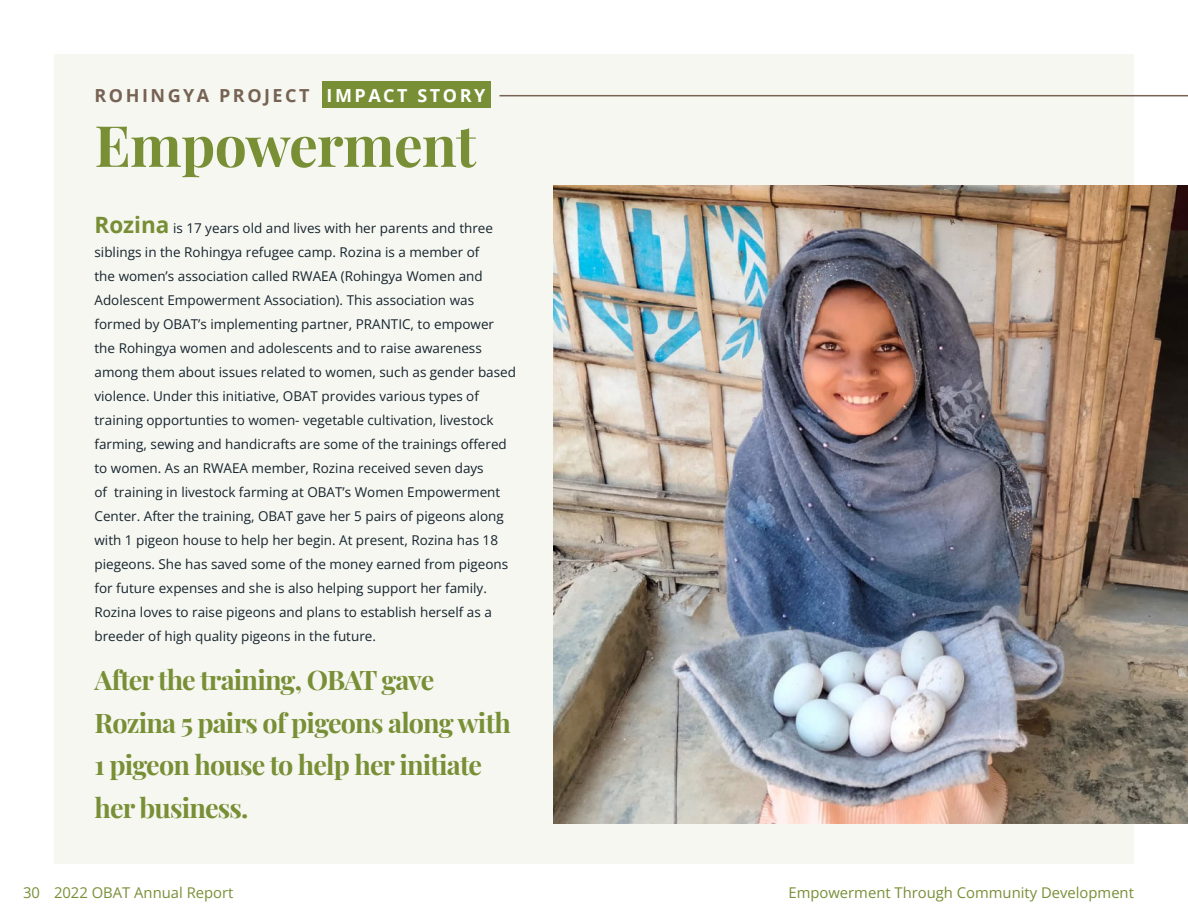
<style>
.page{position:relative;width:1188px;height:918px;background:#fff}
.page>*{position:absolute;margin:0;border:0;box-sizing:border-box;transform-origin:0 0}
.Large_Title{font:700 57px "Playfair Display";letter-spacing:-.01em;color:#788f36}
.Large_Title-2{font:700 27px/42.5px "Playfair Display";letter-spacing:-.03em;color:#788f36}
.Pa4{font:700 18px "Open Sans";letter-spacing:.14em;color:#776354}
.t1{font:14.85px "Open Sans";color:#788f36}
.Body_NEW{font:13.5px/24px "Open Sans";color:#16242e}
.s1{color:#fff}
.s2{font-weight:700;font-size:22.5px;color:#778e35}
</style>
<div class="page">
<div style="left:54px;top:54px;width:1080px;height:810px;background:#f6f7f1"></div>
<hr style="left:500px;top:95px;width:688px;height:1px;background:#776354">
<div style="left:322px;top:81px;width:169px;height:27px;background:#788f36"></div>
<img style="left:554px;top:186px;width:634px;height:638px">
<p class="Pa4" style="left:94px;top:83px;width:392px">ROHINGYA PROJECT <span class="s1">IMPACT STORY</span></p>
<p class="Large_Title" style="left:94px;top:101px;width:383px">Empowerment</p>
<p class="Body_NEW" style="left:94px;top:216px;width:423px"><span class="s2">Rozina</span> is 17 years old and lives with her parents and three siblings in the Rohingya refugee camp. Rozina is a member of<br>the women’s association called RWAEA (Rohingya Women and Adolescent Empowerment Association). This association was formed by OBAT’s implementing partner, PRANTIC, to empower the Rohingya women and adolescents and to raise awareness among them about issues related to women, such as gender based violence. Under this initiative, OBAT provides various types of training opportunties to women- vegetable cultivation, livestock farming, sewing and handicrafts are some of the trainings offered to women. As an RWAEA member, Rozina received seven days<br>of training in livestock farming at OBAT’s Women Empowerment Center. After the training, OBAT gave her 5 pairs of pigeons along with 1 pigeon house to help her begin. At present, Rozina has 18 piegeons. She has saved some of the money earned from pigeons for future expenses and she is also helping support her family.<br>Rozina loves to raise pigeons and plans to establish herself as a breeder of high quality pigeons in the future.</p>
<p class="Large_Title-2" style="left:94px;top:657px;width:418px">After the training, OBAT gave<br>Rozina 5 pairs of pigeons along with<br>1 pigeon house to help her initiate her business.</p>
<p class="t1" style="left:23px;top:883px;width:212px">30 2022 OBAT Annual Report</p>
<p class="t1" style="left:788px;top:882px;width:347px">Empowerment Through Community Development</p>
</div>
